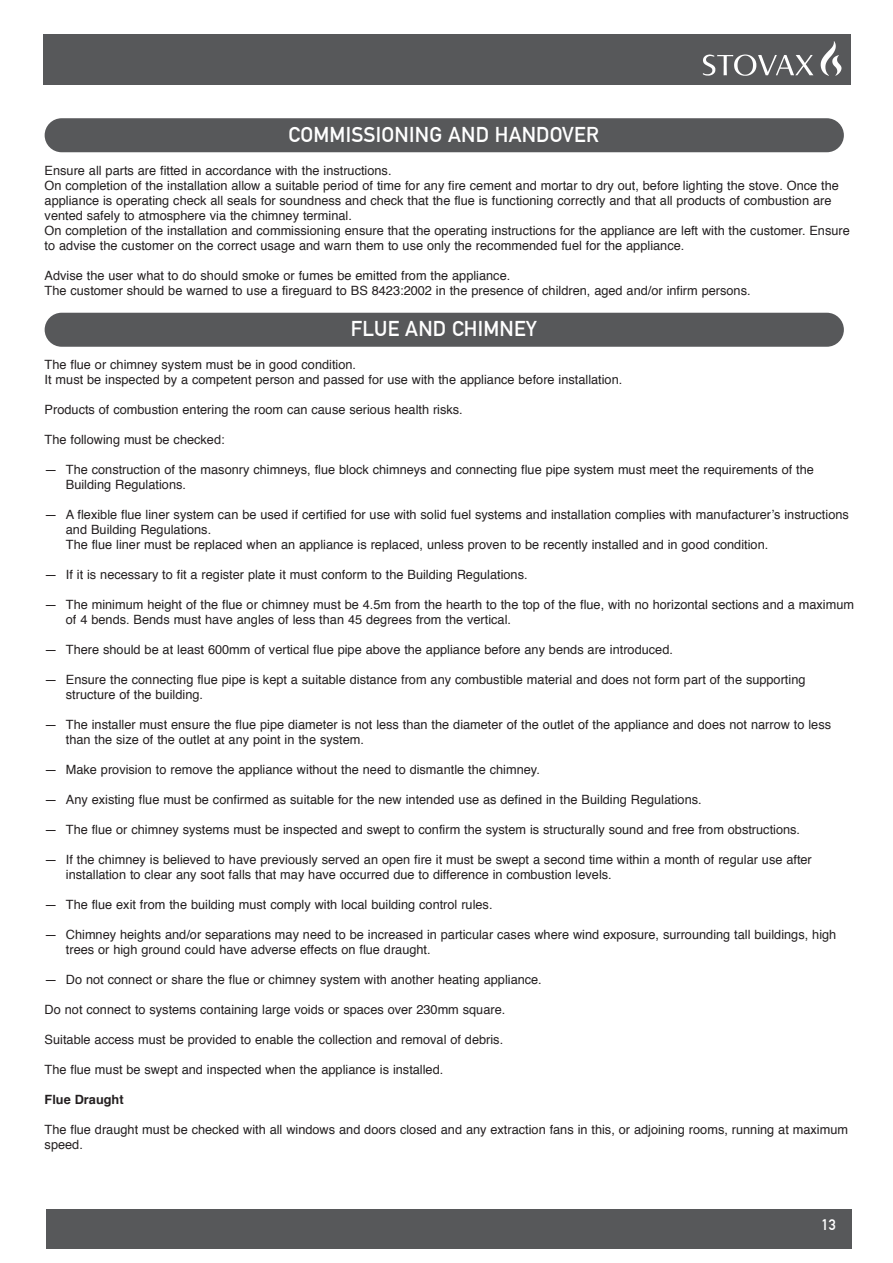
<style>
.page{position:relative;width:893px;height:1263px;background:#fff}
.page>*{position:absolute;margin:0;border:0;box-sizing:border-box;transform-origin:0 0}
.t1{font:700 21px "DIN Alternate";letter-spacing:.01em;color:#fff}
.t2{font:700 15px "DIN Alternate";color:#fff}
.t3{font:12.75px/15px "Helvetica";color:#231f20}
.t4{font:700 12.75px "Helvetica";color:#231f20}
</style>
<div class="page">
<div style="left:43px;top:35px;width:807px;height:50px;background:#57585a"></div>
<div style="left:46px;top:1209px;width:805px;height:39px;background:#57585a"></div>
<img style="left:821px;top:41px;width:13px;height:35px">
<div style="left:45px;top:118px;width:799px;height:34px;background:#57585a;border-radius:17px"></div>
<div style="left:45px;top:313px;width:799px;height:34px;background:#57585a;border-radius:17px"></div>
<h1 class="t1" style="left:289px;top:119px;width:312px">COMMISSIONING AND HANDOVER</h1>
<p class="t3" style="left:45px;top:164px;width:807px">Ensure all parts are fitted in accordance with the instructions.<br>On completion of the installation allow a suitable period of time for any fire cement and mortar to dry out, before lighting the stove. Once the appliance is operating check all seals for soundness and check that the flue is functioning correctly and that all products of combustion are vented safely to atmosphere via the chimney terminal.<br>On completion of the installation and commissioning ensure that the operating instructions for the appliance are left with the customer. Ensure to advise the customer on the correct usage and warn them to use only the recommended fuel for the appliance.</p>
<p class="t3" style="left:45px;top:269px;width:707px">Advise the user what to do should smoke or fumes be emitted from the appliance.<br>The customer should be warned to use a fireguard to BS 8423:2002 in the presence of children, aged and/or infirm persons.</p>
<h1 class="t1" style="left:351px;top:313px;width:187px">FLUE AND CHIMNEY</h1>
<p class="t3" style="left:45px;top:357px;width:579px">The flue or chimney system must be in good condition.<br>It must be inspected by a competent person and passed for use with the appliance before installation.</p>
<p class="t3" style="left:45px;top:402px;width:420px">Products of combustion entering the room can cause serious health risks.</p>
<p class="t3" style="left:45px;top:432px;width:182px">The following must be checked:</p>
<p class="t3" style="left:66px;top:462px;width:750px;text-indent:-21px">— The construction of the masonry chimneys, flue block chimneys and connecting flue pipe system must meet the requirements of the<br>Building Regulations.</p>
<p class="t3" style="left:66px;top:507px;width:784px;text-indent:-21px">— A flexible flue liner system can be used if certified for use with solid fuel systems and installation complies with manufacturer’s instructions and Building Regulations.<br>The flue liner must be replaced when an appliance is replaced, unless proven to be recently installed and in good condition.</p>
<p class="t3" style="left:45px;top:567px;width:484px">— If it is necessary to fit a register plate it must conform to the Building Regulations.</p>
<p class="t3" style="left:66px;top:597px;width:790px;text-indent:-21px">— The minimum height of the flue or chimney must be 4.5m from the hearth to the top of the flue, with no horizontal sections and a maximum of 4 bends. Bends must have angles of less than 45 degrees from the vertical.</p>
<p class="t3" style="left:45px;top:642px;width:630px">— There should be at least 600mm of vertical flue pipe above the appliance before any bends are introduced.</p>
<p class="t3" style="left:66px;top:672px;width:741px;text-indent:-21px">— Ensure the connecting flue pipe is kept a suitable distance from any combustible material and does not form part of the supporting structure of the building.</p>
<p class="t3" style="left:66px;top:717px;width:767px;text-indent:-21px">— The installer must ensure the flue pipe diameter is not less than the diameter of the outlet of the appliance and does not narrow to less than the size of the outlet at any point in the system.</p>
<p class="t3" style="left:45px;top:762px;width:497px">— Make provision to remove the appliance without the need to dismantle the chimney.</p>
<p class="t3" style="left:45px;top:792px;width:659px">— Any existing flue must be confirmed as suitable for the new intended use as defined in the Building Regulations.</p>
<p class="t3" style="left:45px;top:822px;width:757px">— The flue or chimney systems must be inspected and swept to confirm the system is structurally sound and free from obstructions.</p>
<p class="t3" style="left:66px;top:852px;width:747px;text-indent:-21px">— If the chimney is believed to have previously served an open fire it must be swept a second time within a month of regular use after installation to clear any soot falls that may have occurred due to difference in combustion levels.</p>
<p class="t3" style="left:45px;top:897px;width:449px">— The flue exit from the building must comply with local building control rules.</p>
<p class="t3" style="left:66px;top:927px;width:772px;text-indent:-21px">— Chimney heights and/or separations may need to be increased in particular cases where wind exposure, surrounding tall buildings, high trees or high ground could have adverse effects on flue draught.</p>
<p class="t3" style="left:45px;top:972px;width:499px">— Do not connect or share the flue or chimney system with another heating appliance.</p>
<p class="t3" style="left:45px;top:1002px;width:462px">Do not connect to systems containing large voids or spaces over 230mm square.</p>
<p class="t3" style="left:45px;top:1032px;width:460px">Suitable access must be provided to enable the collection and removal of debris.</p>
<p class="t3" style="left:45px;top:1062px;width:400px">The flue must be swept and inspected when the appliance is installed.</p>
<p class="t4" style="left:45px;top:1089px;width:80px">Flue Draught</p>
<p class="t3" style="left:45px;top:1122px;width:805px">The flue draught must be checked with all windows and doors closed and any extraction fans in this, or adjoining rooms, running at maximum speed.</p>
<p class="t2" style="left:821px;top:1213px;width:16px">13</p>
</div>
